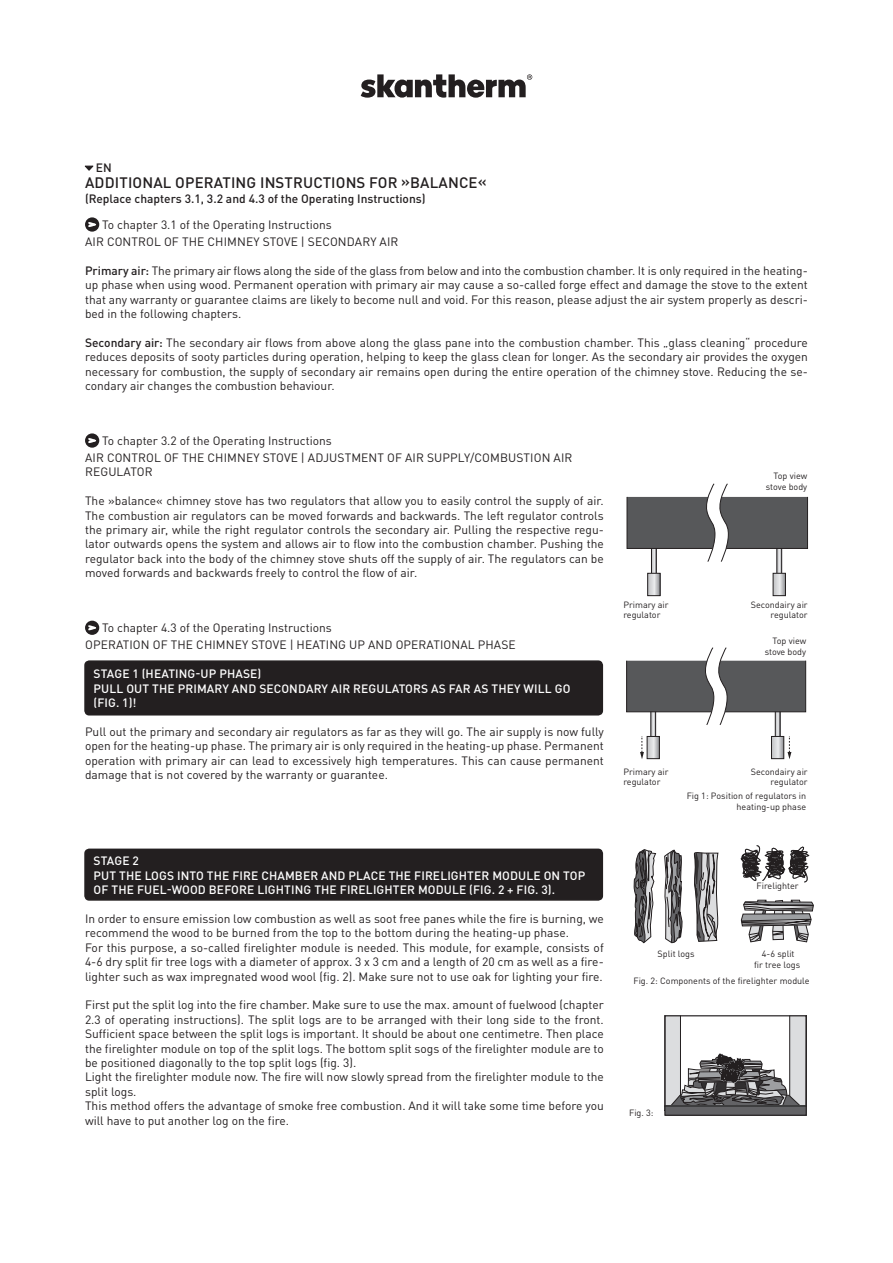
<style>
.page{position:relative;width:893px;height:1263px;background:#fff}
.page>*{position:absolute;margin:0;border:0;box-sizing:border-box;transform-origin:0 0}
.t1{font:500 15px "DIN Pro";letter-spacing:.01em;color:#231f20}
.t2{font:12px/14.4px "DIN Pro";color:#231f20}
.t3{font:500 12px/14.4px "DIN Pro";letter-spacing:.01em;color:#fff}
.t4{font:500 12px "DIN Pro";color:#231f20}
.t5{font:9px/10.8px "DIN Pro";color:#231f20;text-align:right}
.s1{font-weight:500}
</style>
<div class="page">
<div style="left:85px;top:849px;width:517px;height:51px;background:#231f20;border-radius:4px"></div>
<div style="left:84px;top:848px;width:519px;height:53px;border:2px solid #231f20;border-radius:4px"></div>
<div style="left:85px;top:661px;width:517px;height:54px;background:#231f20;border-radius:4px"></div>
<div style="left:84px;top:660px;width:519px;height:55px;border:2px solid #231f20;border-radius:4px"></div>
<svg style="left:361px;top:74px;width:171px;height:24px"></svg>
<svg style="left:85px;top:166px;width:9px;height:5px"></svg>
<div style="left:85px;top:217px;width:14px;height:15px;background:#231f20;border-radius:50%"></div>
<svg style="left:88px;top:222px;width:8px;height:5px"></svg>
<div style="left:85px;top:433px;width:14px;height:15px;background:#231f20;border-radius:50%"></div>
<svg style="left:88px;top:438px;width:8px;height:5px"></svg>
<div style="left:85px;top:621px;width:14px;height:14px;background:#231f20;border-radius:50%"></div>
<svg style="left:88px;top:625px;width:8px;height:5px"></svg>
<div style="left:651px;top:542px;width:5px;height:35px;background:#dcdddf"></div>
<div style="left:651px;top:542px;width:6px;height:35px;border:1px solid #231f20"></div>
<svg style="left:649px;top:575px;width:9px;height:19px"></svg>
<div style="left:647px;top:573px;width:13px;height:23px;border:1px solid #231f20"></div>
<svg style="left:778px;top:549px;width:2px;height:24px"></svg>
<div style="left:776px;top:542px;width:6px;height:35px;border:1px solid #231f20"></div>
<svg style="left:775px;top:575px;width:9px;height:19px"></svg>
<div style="left:773px;top:573px;width:13px;height:23px;border:1px solid #231f20"></div>
<div style="left:627px;top:496px;width:181px;height:53px;background:#57585a;border:1px solid #231f20"></div>
<svg style="left:704px;top:483px;width:25px;height:79px"></svg>
<svg style="left:666px;top:1017px;width:139px;height:88px"></svg>
<div style="left:665px;top:1105px;width:141px;height:10px;background:#3e3e3f"></div>
<div style="left:665px;top:1107px;width:141px;height:8px;background:#636366"></div>
<div style="left:664px;top:1015px;width:143px;height:101px;border:1px solid #231f20"></div>
<svg style="left:652px;top:712px;width:2px;height:24px"></svg>
<div style="left:650px;top:705px;width:6px;height:35px;border:1px solid #231f20"></div>
<svg style="left:649px;top:738px;width:9px;height:19px"></svg>
<div style="left:647px;top:736px;width:13px;height:23px;border:1px solid #231f20"></div>
<div style="left:775px;top:706px;width:5px;height:34px;background:#dfe0e2"></div>
<div style="left:775px;top:705px;width:5px;height:35px;border:1px solid #231f20"></div>
<svg style="left:773px;top:738px;width:9px;height:19px"></svg>
<div style="left:771px;top:736px;width:13px;height:23px;border:1px solid #231f20"></div>
<div style="left:626px;top:660px;width:180px;height:52px;background:#57585a;border:1px solid #231f20"></div>
<svg style="left:703px;top:647px;width:25px;height:78px"></svg>
<svg style="left:787px;top:736px;width:4px;height:23px"></svg>
<svg style="left:640px;top:736px;width:4px;height:23px"></svg>
<svg style="left:740px;top:899px;width:74px;height:44px"></svg>
<svg style="left:693px;top:852px;width:26px;height:90px;background:#969697"></svg>
<svg style="left:664px;top:849px;width:19px;height:95px;background:#858486"></svg>
<svg style="left:633px;top:849px;width:23px;height:95px"></svg>
<svg style="left:740px;top:845px;width:70px;height:38px"></svg>
<p class="t4" style="left:96px;top:158px;width:17px">EN</p>
<p class="t1" style="left:85px;top:171px;width:403px">ADDITIONAL OPERATING INSTRUCTIONS FOR »BALANCE«</p>
<p class="t4" style="left:85px;top:189px;width:342px">(Replace chapters 3.1, 3.2 and 4.3 of the Operating Instructions)</p>
<p class="t2" style="left:85px;top:214px;width:315px;line-height:17.4px;text-indent:17px">To chapter 3.1 of the Operating Instructions<br>AIR CONTROL OF THE CHIMNEY STOVE | SECONDARY AIR</p>
<p class="t2" style="left:85px;top:262px;width:724px;text-align:justify"><span class="s1">Primary air:</span> The primary air flows along the side of the glass from below and into the combustion chamber. It is only required in the heating&shy;up phase when using wood. Permanent operation with primary air may cause a so-called forge effect and damage the stove to the extent that any warranty or guarantee claims are likely to become null and void. For this reason, please adjust the air system properly as descri&shy;bed in the following chapters.</p>
<p class="t2" style="left:85px;top:334px;width:724px;text-align:justify"><span class="s1">Secondary air:</span> The secondary air flows from above along the glass pane into the combustion chamber. This „glass cleaning“ procedure reduces deposits of sooty particles during operation, helping to keep the glass clean for longer. As the secondary air provides the oxygen necessary for combustion, the supply of secondary air remains open during the entire operation of the chimney stove. Reducing the se&shy;condary air changes the combustion behaviour.</p>
<p class="t2" style="left:85px;top:430px;width:489px;line-height:17.4px;text-indent:17px">To chapter 3.2 of the Operating Instructions<br>AIR CONTROL OF THE CHIMNEY STOVE | ADJUSTMENT OF AIR SUPPLY/COMBUSTION AIR</p>
<p class="t2" style="left:85px;top:464px;width:69px">REGULATOR</p>
<p class="t2" style="left:85px;top:492px;width:520px;text-align:justify">The »balance« chimney stove has two regulators that allow you to easily control the supply of air.<br>The combustion air regulators can be moved forwards and backwards. The left regulator controls the primary air, while the right regulator controls the secondary air. Pulling the respective regu&shy;lator outwards opens the system and allows air to flow into the combustion chamber. Pushing the regulator back into the body of the chimney stove shuts off the supply of air. The regulators can be moved forwards and backwards freely to control the flow of air.</p>
<p class="t2" style="left:85px;top:618px;width:432px;line-height:17.4px;text-indent:17px">To chapter 4.3 of the Operating Instructions<br>OPERATION OF THE CHIMNEY STOVE | HEATING UP AND OPERATIONAL PHASE</p>
<p class="t3" style="left:94px;top:665px;width:478px">STAGE 1 (HEATING-UP PHASE)<br>PULL OUT THE PRIMARY AND SECONDARY AIR REGULATORS AS FAR AS THEY WILL GO (FIG. 1)!</p>
<p class="t2" style="left:85px;top:723px;width:520px;text-align:justify">Pull out the primary and secondary air regulators as far as they will go. The air supply is now fully open for the heating-up phase. The primary air is only required in the heating-up phase. Permanent operation with primary air can lead to excessively high temperatures. This can cause permanent damage that is not covered by the warranty or guarantee.</p>
<p class="t3" style="left:94px;top:852px;width:493px">STAGE 2<br>PUT THE LOGS INTO THE FIRE CHAMBER AND PLACE THE FIRELIGHTER MODULE ON TOP<br>OF THE FUEL-WOOD BEFORE LIGHTING THE FIRELIGHTER MODULE (FIG. 2 + FIG. 3).</p>
<p class="t2" style="left:85px;top:910px;width:520px">In order to ensure emission low combustion as well as soot free panes while the fire is burning, we recommend the wood to be burned from the top to the bottom during the heating-up phase.<br>For this purpose, a so-called firelighter module is needed. This module, for example, consists of 4-6 dry split fir tree logs with a diameter of approx. 3 x 3 cm and a length of 20 cm as well as a fire&shy;lighter such as wax impregnated wood wool (fig. 2). Make sure not to use oak for lighting your fire.</p>
<p class="t2" style="left:85px;top:996px;width:520px">First put the split log into the fire chamber. Make sure to use the max. amount of fuelwood (chapter 2.3 of operating instructions). The split logs are to be arranged with their long side to the front.<br>Sufficient space between the split logs is important. It should be about one centimetre. Then place the firelighter module on top of the split logs. The bottom split sogs of the firelighter module are to be positioned diagonally to the top split logs (fig. 3).<br>Light the firelighter module now. The fire will now slowly spread from the firelighter module to the split logs.<br>This method offers the advantage of smoke free combustion. And it will take some time before you will have to put another log on the fire.</p>
<p class="t5" style="left:623px;top:599px;width:47px;text-align:left">Primary air regulator</p>
<p class="t5" style="left:766px;top:470px;width:43px">Top view stove body</p>
<p class="t5" style="left:751px;top:599px;width:58px">Secondairy air regulator</p>
<p class="t5" style="left:765px;top:634px;width:43px">Top view stove body</p>
<p class="t5" style="left:623px;top:765px;width:47px;text-align:left">Primary air regulator</p>
<p class="t5" style="left:751px;top:765px;width:58px">Secondairy air regulator</p>
<p class="t5" style="left:687px;top:789px;width:121px">Fig 1: Position of regulators in heating-up phase</p>
<p class="t5" style="left:757px;top:880px;width:44px">Firelighter</p>
<p class="t5" style="left:658px;top:947px;width:39px">Split logs</p>
<p class="t5" style="left:754px;top:947px;width:48px;text-align:center">4-6 split<br>fir tree logs</p>
<p class="t5" style="left:633px;top:974px;width:178px">Fig. 2: Components of the firelighter module</p>
<p class="t5" style="left:629px;top:1106px;width:26px">Fig. 3:</p>
</div>
